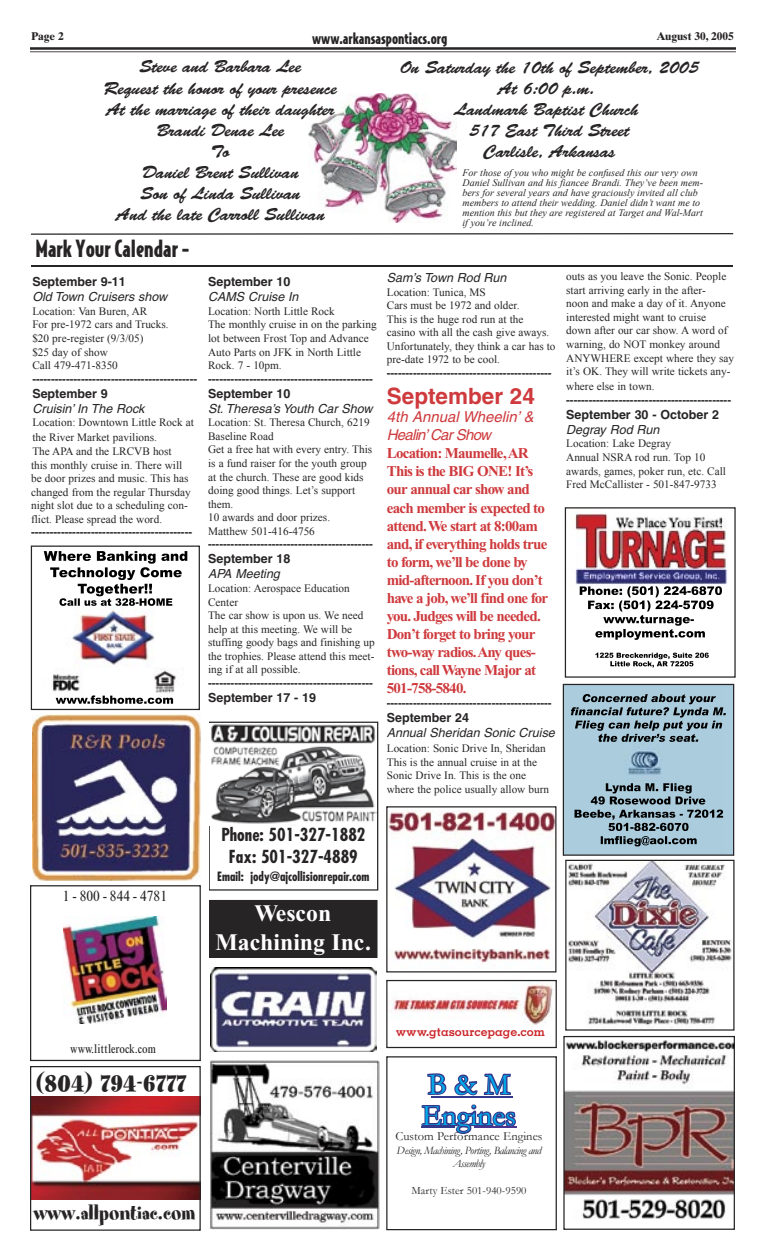
<style>
.page{position:relative;width:765px;height:1260px;background:#fff}
.page>*{position:absolute;margin:0;border:0;box-sizing:border-box;transform-origin:0 0}
.t1{font:30px "Spumoni LP";color:#272425}
.t2{font:30px/31.2px "Garamond";color:#00aae9}
.t3{font:700 23.75px/28.6px "Times New Roman";color:#fff;text-align:center}
.t4{font:22.5px "Spumoni LP";color:#272425}
.t5{font:900 22.5px "Bodega Sans";color:#272425}
.t6{font:700 22.5px "Helvetica";color:#ce3a3d}
.t7{font:17.5px/21.1px "Bermuda Script";color:#272425;text-align:center}
.t8{font:700 condensed 17.5px/22.1px "Futura";color:#272425;text-align:center}
.t9{font:700 15px/18.1px "Times New Roman";letter-spacing:-.05em;color:#ce3a3d}
.t10{font:italic 15px/18.1px "Helvetica";color:#ce3a3d}
.t11{font:900 15px "Bodega Sans";color:#272425}
.t12{font:condensed 15px "Times New Roman";color:#272425}
.t13{font:italic 12.5px "Helvetica";color:#272425}
.t14{font:700 12.5px "Helvetica";color:#272425}
.t15{font:700 condensed 12.5px "Futura";color:#272425}
.t16{font:12.5px "Garamond";color:#272425}
.t17{font:700 12.5px "Memphis";color:#cb262b}
.t18{font:condensed 12.5px "Times New Roman";color:#272425}
.t19{font:11.25px/13.5px "Times New Roman";color:#272425}
.t20{font:700 11.25px "Helvetica";color:#272425}
.t21{font:italic 11.25px/13.5px "Garamond";letter-spacing:-.045em;color:#272425;text-align:center}
.t22{font:11.25px "Garamond";color:#272425}
.t23{font:700 11.25px "Times Ten";color:#272425}
.t24{font:italic 10px/10px "Times New Roman";color:#272425}
</style>
<div class="page">
<img style="left:386px;top:980px;width:171px;height:68px">
<hr style="left:30px;top:47px;width:706px;height:3px;background:#272425">
<hr style="left:30px;top:51px;width:706px;height:1px;background:#272425">
<div style="left:209px;top:900px;width:169px;height:58px;background:#272425"></div>
<svg style="left:31px;top:233px;width:702px;height:2px"></svg>
<hr style="left:31px;top:265px;width:702px;height:2px;background:#272425">
<svg style="left:386px;top:1056px;width:171px;height:174px"></svg>
<hr style="left:431px;top:1097px;width:82px;height:1px;background:#34388b">
<hr style="left:422px;top:1127px;width:33px;height:1px;background:#34388b">
<hr style="left:474px;top:1127px;width:43px;height:1px;background:#4c338d">
<svg style="left:386px;top:806px;width:170px;height:166px"></svg>
<img style="left:30px;top:885px;width:171px;height:346px">
<svg style="left:563px;top:684px;width:172px;height:546px"></svg>
<img style="left:33px;top:715px;width:168px;height:166px">
<img style="left:210px;top:967px;width:167px;height:84px">
<svg style="left:565px;top:507px;width:171px;height:171px"></svg>
<img style="left:210px;top:1060px;width:170px;height:169px">
<div style="left:209px;top:722px;width:169px;height:169px;border:1px solid #272425"></div>
<img style="left:210px;top:724px;width:167px;height:101px">
<svg style="left:31px;top:546px;width:169px;height:164px"></svg>
<img style="left:308px;top:94px;width:149px;height:129px">
<p class="t23" style="left:31px;top:29px;width:34px">Page 2</p>
<h3 class="t11" style="left:312px;top:28px;width:137px">www.arkansaspontiacs.org</h3>
<p class="t23" style="left:656px;top:29px;width:79px">August 30, 2005</p>
<h3 class="t7" style="left:104px;top:56px;width:235px">Steve and Barbara Lee<br>Request the honor of your presence<br>At the marriage of their daughter<br>Brandi Denae Lee<br>To<br>Daniel Brent Sullivan<br>Son of Linda Sullivan<br>And the late Carroll Sullivan</h3>
<h3 class="t7" style="left:400px;top:57px;width:300px">On Saturday the 10th of September, 2005<br>At 6:00 p.m.<br>Landmark Baptist Church<br>517 East Third Street<br>Carlisle, Arkansas</h3>
<p class="t24" style="left:463px;top:167px;width:242px">For those of you who might be confused this our very own Daniel Sullivan and his fiancee Brandi. They’ve been mem&shy;bers for several years and have graciously invited all club members to attend their wedding. Daniel didn’t want me to mention this but they are registered at Target and Wal-Mart if you’re inclined.</p>
<h3 class="t5" style="left:35px;top:234px;width:156px">Mark Your Calendar -</h3>
<p class="t14" style="left:32px;top:274px;width:95px">September 9-11</p>
<p class="t13" style="left:32px;top:290px;width:136px">Old Town Cruisers show</p>
<p class="t19" style="left:32px;top:304px;width:138px">Location: Van Buren, AR<br>For pre-1972 cars and Trucks. $20 pre-register (9/3/05)<br>$25 day of show<br>Call 479-471-8350</p>
<p class="t20" style="left:32px;top:372px;width:166px">--------------------------------------------</p>
<p class="t14" style="left:32px;top:386px;width:77px">September 9</p>
<p class="t13" style="left:32px;top:401px;width:114px">Cruisin’ In The Rock</p>
<p class="t19" style="left:32px;top:415px;width:163px;line-height:15px">Location: Downtown Little Rock at the River Market pavilions.</p>
<p class="t19" style="left:31px;top:444px;width:161px">The APA and the LRCVB host<br>this monthly cruise in. There will be door prizes and music. This has changed from the regular Thursday night slot due to a scheduling con&shy;flict. Please spread the word.</p>
<p class="t20" style="left:31px;top:525px;width:163px">-------------------------------------------</p>
<p class="t14" style="left:208px;top:274px;width:84px">September 10</p>
<p class="t13" style="left:208px;top:290px;width:92px">CAMS Cruise In</p>
<p class="t19" style="left:208px;top:304px;width:170px">Location: North Little Rock<br>The monthly cruise in on the parking lot between Frost Top and Advance<br>Auto Parts on JFK in North Little<br>Rock. 7 - 10pm.</p>
<p class="t20" style="left:208px;top:372px;width:166px">--------------------------------------------</p>
<p class="t14" style="left:208px;top:386px;width:84px">September 10</p>
<p class="t13" style="left:208px;top:401px;width:166px">St. Theresa’s Youth Car Show</p>
<p class="t19" style="left:208px;top:416px;width:166px">Location: St. Theresa Church, 6219<br>Baseline Road<br>Get a free hat with every entry. This is a fund raiser for the youth group at the church. These are good kids doing good things. Let’s support them.<br>10 awards and door prizes.<br>Matthew 501-416-4756</p>
<p class="t20" style="left:208px;top:538px;width:166px">--------------------------------------------</p>
<p class="t14" style="left:208px;top:551px;width:84px">September 18</p>
<p class="t13" style="left:208px;top:567px;width:73px">APA Meeting</p>
<p class="t19" style="left:208px;top:581px;width:168px">Location: Aerospace Education<br>Center<br>The car show is upon us. We need help at this meeting. We will be stuffing goody bags and finishing up the trophies. Please attend this meet&shy;ing if at all possible.</p>
<p class="t20" style="left:208px;top:676px;width:166px">--------------------------------------------</p>
<p class="t14" style="left:208px;top:690px;width:110px">September 17 - 19</p>
<p class="t13" style="left:387px;top:270px;width:121px">Sam’s Town Rod Run</p>
<p class="t19" style="left:387px;top:285px;width:170px">Location: Tunica, MS<br>Cars must be 1972 and older.<br>This is the huge rod run at the<br>casino with all the cash give aways.<br>Unfortunately, they think a car has to pre-date 1972 to be cool.</p>
<p class="t20" style="left:387px;top:366px;width:166px">--------------------------------------------</p>
<h3 class="t6" style="left:387px;top:382px;width:150px">September 24</h3>
<h3 class="t10" style="left:387px;top:408px;width:149px">4th Annual Wheelin’ &amp;<br>Healin’ Car Show</h3>
<p class="t9" style="left:387px;top:444px;width:163px">Location: Maumelle, AR<br>This is the BIG ONE! It’s our annual car show and each member is expected to attend. We start at 8:00am and, if everything holds true to form, we’ll be done by mid-afternoon. If you don’t have a job, we’ll find one for you. Judges will be needed.<br>Don’t forget to bring your two-way radios. Any ques&shy;tions, call Wayne Major at<br>501-758-5840.</p>
<p class="t20" style="left:387px;top:696px;width:166px">--------------------------------------------</p>
<p class="t14" style="left:387px;top:710px;width:84px">September 24</p>
<p class="t13" style="left:387px;top:725px;width:170px">Annual Sheridan Sonic Cruise</p>
<p class="t19" style="left:387px;top:741px;width:164px">Location: Sonic Drive In, Sheridan This is the annual cruise in at the Sonic Drive In. This is the one where the police usually allow burn</p>
<p class="t19" style="left:566px;top:270px;width:169px">outs as you leave the Sonic. People start arriving early in the after-<br>noon and make a day of it. Anyone interested might want to cruise<br>down after our car show. A word of warning, do NOT monkey around<br>ANYWHERE except where they say it’s OK. They will write tickets any-</p>
<p class="t19" style="left:566px;top:379px;width:90px">where else in town.</p>
<p class="t20" style="left:566px;top:393px;width:166px">--------------------------------------------</p>
<p class="t14" style="left:566px;top:407px;width:154px">September 30 - October 2</p>
<p class="t13" style="left:566px;top:422px;width:95px">Degray Rod Run</p>
<p class="t19" style="left:566px;top:437px;width:161px">Location: Lake Degray<br>Annual NSRA rod run. Top 10 awards, games, poker run, etc. Call<br>Fred McCallister - 501-847-9733</p>
<h3 class="t12" style="left:63px;top:887px;width:106px">1 - 800 - 844 - 4781</h3>
<h3 class="t8" style="left:221px;top:823px;width:146px">Phone: 501-327-1882<br>Fax: 501-327-4889</h3>
<p class="t15" style="left:217px;top:869px;width:154px">Email: jody@ajcollisionrepair.com</p>
<h2 class="t3" style="left:215px;top:899px;width:157px">Wescon<br>Machining Inc.</h2>
<p class="t18" style="left:70px;top:1041px;width:87px">www.littlerock.com</p>
<h1 class="t1" style="left:36px;top:1067px;width:152px">(804) 794-6777</h1>
<h3 class="t4" style="left:33px;top:1201px;width:163px">www.allpontiac.com</h3>
<p class="t17" style="left:396px;top:1023px;width:151px">www.gtasourcepage.com</p>
<h1 class="t2" style="left:422px;top:1068px;width:96px">B &amp; M<br>Engines</h1>
<p class="t16" style="left:396px;top:1128px;width:148px">Custom Performance Engines</p>
<p class="t21" style="left:396px;top:1143px;width:147px">Design, Machining, Porting, Balancing and<br>Assembly</p>
<p class="t22" style="left:411px;top:1183px;width:117px">Marty Ester 501-940-9590</p>
</div>
